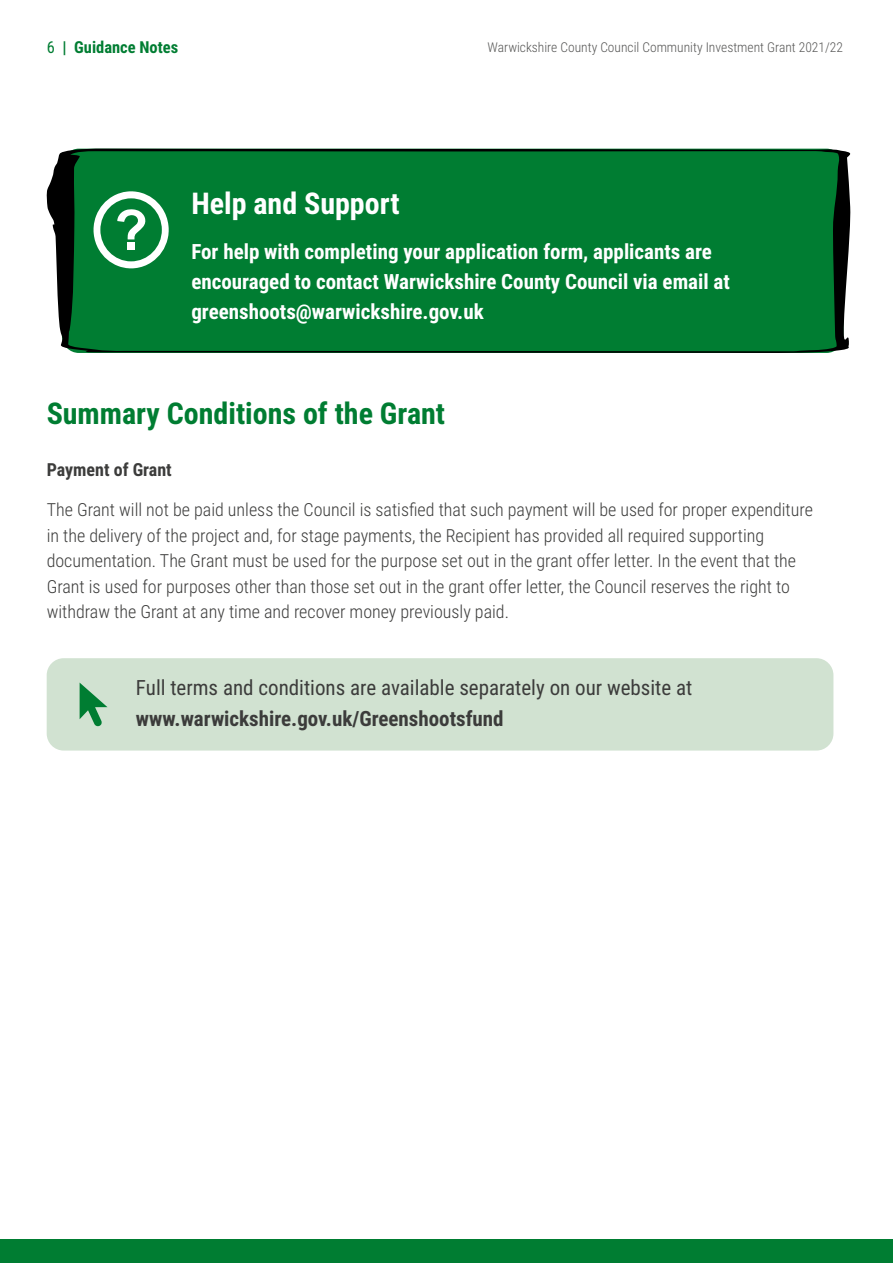
<style>
.page{position:relative;width:893px;height:1263px;background:#fff}
.page>*{position:absolute;margin:0;border:0;box-sizing:border-box;transform-origin:0 0}
.t1{font:700 30px "Roboto Condensed";color:#007d32}
.t2{font:700 30px "Roboto Condensed";color:#fff}
.t3{font:700 21px/30px "Roboto Condensed";color:#fff}
.t4{font:21px "Roboto Condensed";color:#3c3c3b}
.t5{font:700 21px "Roboto Condensed";color:#3c3c3b}
.t6{font:300 18px/25.5px "Roboto Condensed";color:#3c3c3b}
.t7{font:700 18px "Roboto Condensed";color:#3c3c3b}
.t8{font:700 16.5px "Roboto Condensed";color:#007d32}
.t9{font:300 13.5px "Roboto Condensed";color:#575756}
.s1{font-weight:400}
</style>
<div class="page">
<div style="left:47px;top:658px;width:786px;height:92px;background:#d1e2d1;border-radius:17px"></div>
<div style="left:0;top:1239px;width:893px;height:24px;background:#007d32"></div>
<svg style="left:46px;top:149px;width:805px;height:204px;background:#047832"></svg>
<svg style="left:94px;top:191px;width:75px;height:77px"></svg>
<div style="left:128px;top:242px;width:7px;height:8px;background:#fff"></div>
<svg style="left:80px;top:683px;width:27px;height:44px"></svg>
<p class="t8" style="left:47px;top:35px;width:133px"><span class="s1">6</span> | Guidance Notes</p>
<p class="t9" style="left:488px;top:37px;width:357px">Warwickshire County Council Community Investment Grant 2021/22</p>
<h1 class="t2" style="left:191px;top:182px;width:210px">Help and Support</h1>
<p class="t3" style="left:191px;top:236px;width:540px">For help with completing your application form, applicants are encouraged to contact Warwickshire County Council via email at greenshoots@warwickshire.gov.uk</p>
<h1 class="t1" style="left:47px;top:392px;width:400px">Summary Conditions of the Grant</h1>
<p class="t7" style="left:47px;top:457px;width:127px">Payment of Grant</p>
<p class="t6" style="left:47px;top:496px;width:768px">The Grant will not be paid unless the Council is satisfied that such payment will be used for proper expenditure in the delivery of the project and, for stage payments, the Recipient has provided all required supporting documentation. The Grant must be used for the purpose set out in the grant offer letter. In the event that the Grant is used for purposes other than those set out in the grant offer letter, the Council reserves the right to withdraw the Grant at any time and recover money previously paid.</p>
<p class="t4" style="left:136px;top:673px;width:558px">Full terms and conditions are available separately on our website at</p>
<p class="t5" style="left:136px;top:704px;width:369px">www.warwickshire.gov.uk/Greenshootsfund</p>
</div>
